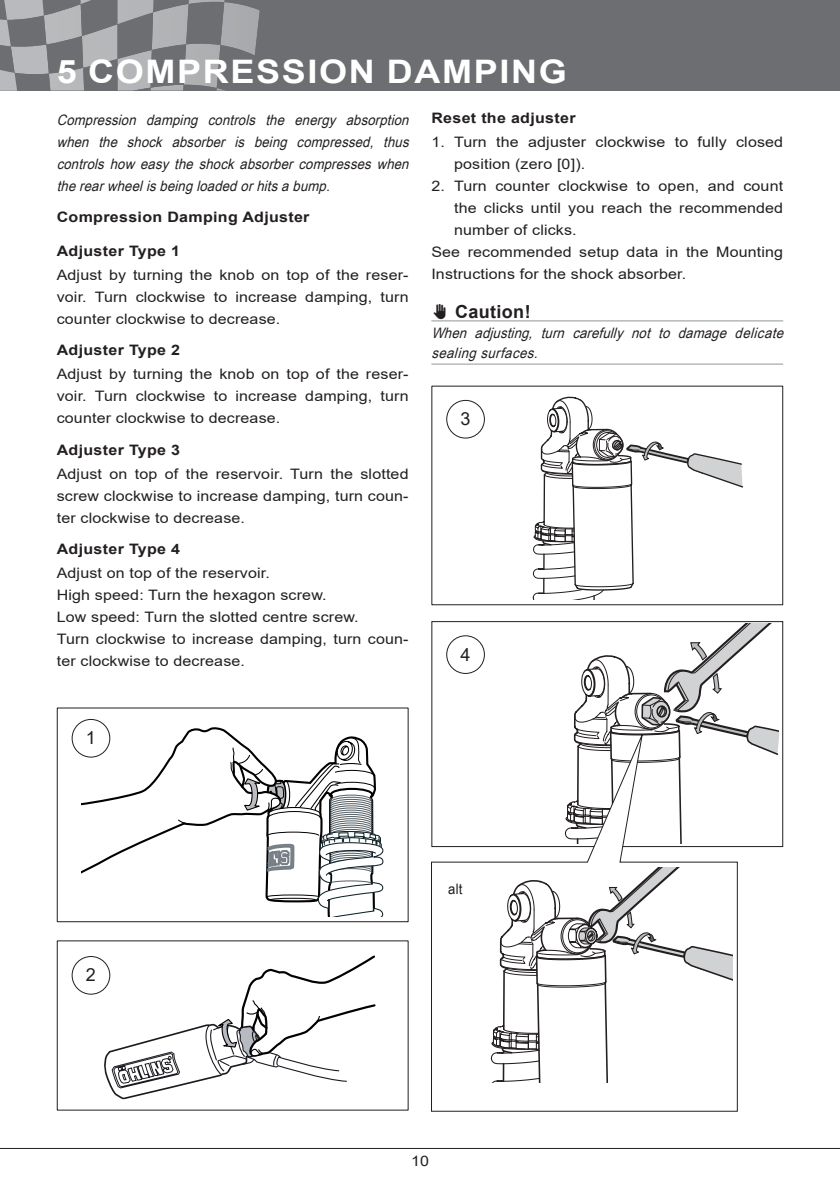
<style>
.page{position:relative;width:840px;height:1191px;background:#fff}
.page>*{position:absolute;margin:0;border:0;box-sizing:border-box;transform-origin:0 0}
.t1{font:700 32.4px "Arial";letter-spacing:.045em;color:#fff;scale:1.11 1}
.t2{font:700 18px "Arial";letter-spacing:.02em;color:#231f20}
.t3{font:18px "Arial";color:#231f20}
.t4{font:14.4px/22px "Arial";letter-spacing:.01em;color:#231f20;text-align:justify;scale:1.11 1}
.t5{font:italic 14.4px/22px "Arial Narrow";color:#231f20;text-align:justify;scale:1.11 1}
.t6{font:700 14.4px "Arial";letter-spacing:.02em;color:#231f20;scale:1.11 1}
.t7{font:14.4px "Arial Narrow";color:#231f20;scale:1.11 1}
</style>
<div class="page">
<hr style="left:0;top:1148px;width:839px;height:1px;background:#231f20">
<div style="left:0;top:0;width:839px;height:91px;background:#6d6e71"></div>
<svg style="left:0;top:0;width:260px;height:91px"></svg>
<hr style="left:431px;top:320px;width:351px;height:1px;background:#939598">
<hr style="left:431px;top:364px;width:351px;height:1px;background:#939598">
<svg style="left:82px;top:727px;width:301px;height:189px"></svg>
<svg style="left:103px;top:955px;width:273px;height:145px"></svg>
<svg style="left:532px;top:397px;width:210px;height:203px"></svg>
<svg style="left:574px;top:624px;width:204px;height:131px"></svg>
<svg style="left:431px;top:726px;width:307px;height:386px"></svg>
<div style="left:446px;top:635px;width:38px;height:39px;border:1px solid #231f20;border-radius:50%"></div>
<div style="left:72px;top:719px;width:38px;height:38px;background:#fff;border-radius:50%"></div>
<div style="left:72px;top:719px;width:38px;height:38px;border:1px solid #231f20;border-radius:50%"></div>
<div style="left:446px;top:400px;width:38px;height:38px;border:1px solid #231f20;border-radius:50%"></div>
<svg style="left:490px;top:867px;width:241px;height:215px"></svg>
<div style="left:72px;top:956px;width:38px;height:38px;background:#fff;border-radius:50%"></div>
<div style="left:72px;top:956px;width:38px;height:38px;border:1px solid #231f20;border-radius:50%"></div>
<div style="left:57px;top:707px;width:351px;height:215px;border:1px solid #231f20"></div>
<div style="left:431px;top:385px;width:351px;height:220px;border:1px solid #231f20"></div>
<h1 class="t1" style="left:57px;top:59px;width:460px">5 COMPRESSIO DAMPI G</h1>
<p class="t5" style="left:57px;top:110px;width:321px">Compression damping controls the energy absorption when the shock absorber is being compressed, thus controls how easy the shock absorber compresses when the rearwheelis being loaded orhits a bump.</p>
<p class="t6" style="left:57px;top:212px;width:229px">Compression Damping Adjuster</p>
<p class="t6" style="left:57px;top:245px;width:113px">Adjuster Type 1</p>
<p class="t4" style="left:57px;top:265px;width:318px">Adjust by turning the knob on top of the reser&shy;voir. Turn clockwise to increase damping, turn counter clockwise to decrease.</p>
<p class="t6" style="left:57px;top:345px;width:113px">Adjuster Type 2</p>
<p class="t4" style="left:57px;top:364px;width:318px">Adjust by turning the knob on top of the reser&shy;voir. Turn clockwise to increase damping, turn counter clockwise to decrease.</p>
<p class="t6" style="left:57px;top:444px;width:113px">Adjuster Type 3</p>
<p class="t4" style="left:57px;top:464px;width:318px">Adjust on top of the reservoir. Turn the slotted screw clockwise to increase damping, turn coun&shy;ter clockwise to decrease.</p>
<p class="t6" style="left:57px;top:543px;width:113px">Adjuster Type 4</p>
<p class="t4" style="left:57px;top:563px;width:318px;text-align:left">Adjust on top of the reservoir.<br>High speed: Turn the hexagon screw.<br>Low speed: Turn the slotted centre screw.<br>Turn clockwise to increase damping, turn coun&shy;ter clockwise to decrease.</p>
<p class="t6" style="left:431px;top:113px;width:131px">Reset the adjuster</p>
<p class="t4" style="left:454px;top:132px;width:298px;text-indent:-23px">1. Turn the adjuster clockwise to fully closed position (zero [0]).</p>
<p class="t4" style="left:431px;top:176px;width:318px">2. Turn counter clockwise to open, and count</p>
<p class="t4" style="left:454px;top:198px;width:298px">the clicks until you reach the recommended</p>
<p class="t4" style="left:454px;top:220px;width:112px">number of clicks.</p>
<p class="t4" style="left:431px;top:242px;width:318px">See recommended setup data in the Mounting</p>
<p class="t4" style="left:431px;top:264px;width:231px">Instructions for the shock absorber.</p>
<p class="t2" style="left:431px;top:305px;width:101px">✋ Cautione!</p>
<p class="t5" style="left:431px;top:324px;width:321px;line-height:20px">When adjusting, turn carefully not to damage delicate sealing surfaces.</p>
<p class="t3" style="left:460px;top:412px;width:12px">3</p>
<p class="t3" style="left:460px;top:647px;width:12px">4</p>
<p class="t3" style="left:86px;top:731px;width:12px">1</p>
<p class="t3" style="left:86px;top:968px;width:12px">2</p>
<p class="t7" style="left:448px;top:883px;width:14px">alt</p>
<p class="t4" style="left:411px;top:1151px;width:18px">10</p>
</div>
